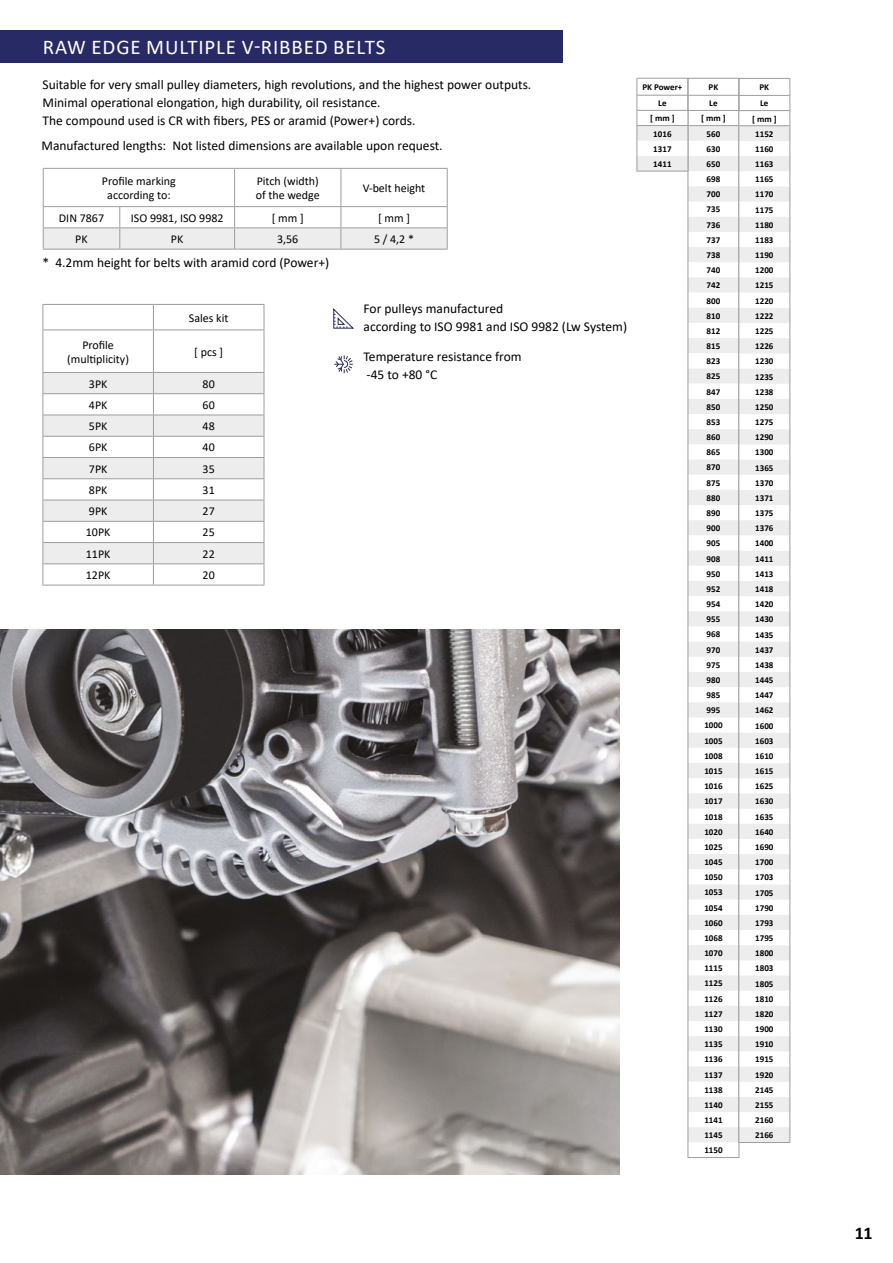
<style>
.page{position:relative;width:893px;height:1263px;background:#fff}
.page>*{position:absolute;margin:0;border:0;box-sizing:border-box;transform-origin:0 0}
.t1{font:21px "Calibri";letter-spacing:.04em;color:#fff}
.t2{font:700 18px "Calibri";color:#000}
.t3{font:13.5px/18px "Calibri";color:#000}
.t4{font:12px/14.4px "Calibri";color:#000;text-align:center}
.t5{font:700 9px/15.1px "Calibri";color:#000;text-align:center}
</style>
<div class="page">
<div style="left:0;top:30px;width:562px;height:33px;background:#282a66"></div>
<svg style="left:333px;top:308px;width:21px;height:21px"></svg>
<svg style="left:334px;top:355px;width:19px;height:18px"></svg>
<hr style="left:43px;top:168px;width:77px;height:1px;background:#9d9d9c">
<hr style="left:43px;top:169px;width:1px;height:37px;background:#9d9d9c">
<hr style="left:120px;top:168px;width:115px;height:1px;background:#9d9d9c">
<hr style="left:235px;top:168px;width:106px;height:1px;background:#9d9d9c">
<hr style="left:234px;top:169px;width:1px;height:37px;background:#9d9d9c">
<hr style="left:341px;top:168px;width:107px;height:1px;background:#9d9d9c">
<hr style="left:341px;top:169px;width:1px;height:37px;background:#9d9d9c">
<hr style="left:447px;top:169px;width:1px;height:37px;background:#9d9d9c">
<hr style="left:43px;top:206px;width:77px;height:1px;background:#9d9d9c">
<hr style="left:120px;top:206px;width:115px;height:1px;background:#9d9d9c">
<hr style="left:235px;top:206px;width:106px;height:1px;background:#9d9d9c">
<hr style="left:341px;top:206px;width:107px;height:1px;background:#9d9d9c">
<svg style="left:43px;top:207px;width:405px;height:42px"></svg>
<hr style="left:43px;top:249px;width:77px;height:1px;background:#9d9d9c">
<hr style="left:120px;top:249px;width:115px;height:1px;background:#9d9d9c">
<hr style="left:235px;top:249px;width:106px;height:1px;background:#9d9d9c">
<hr style="left:341px;top:249px;width:107px;height:1px;background:#9d9d9c">
<svg style="left:689px;top:126px;width:49px;height:1016px;fill:#f3f3f3"></svg>
<hr style="left:688px;top:78px;width:51px;height:1px;background:#9d9d9c">
<hr style="left:688px;top:95px;width:51px;height:1px;background:#9d9d9c">
<hr style="left:688px;top:110px;width:51px;height:1px;background:#9d9d9c">
<hr style="left:688px;top:125px;width:51px;height:1px;background:#9d9d9c">
<hr style="left:688px;top:1157px;width:51px;height:1px;background:#9d9d9c">
<hr style="left:43px;top:304px;width:110px;height:1px;background:#9d9d9c">
<svg style="left:43px;top:305px;width:1px;height:25px"></svg>
<hr style="left:153px;top:304px;width:111px;height:1px;background:#9d9d9c">
<svg style="left:153px;top:305px;width:1px;height:25px"></svg>
<svg style="left:264px;top:305px;width:1px;height:25px"></svg>
<hr style="left:43px;top:330px;width:110px;height:1px;background:#9d9d9c">
<hr style="left:43px;top:330px;width:1px;height:42px;background:#9d9d9c">
<hr style="left:153px;top:330px;width:111px;height:1px;background:#9d9d9c">
<hr style="left:153px;top:330px;width:1px;height:42px;background:#9d9d9c">
<hr style="left:264px;top:330px;width:1px;height:42px;background:#9d9d9c">
<svg style="left:43px;top:372px;width:222px;height:213px"></svg>
<hr style="left:43px;top:393px;width:110px;height:1px;background:#9d9d9c">
<hr style="left:153px;top:393px;width:111px;height:1px;background:#9d9d9c">
<hr style="left:43px;top:415px;width:110px;height:1px;background:#9d9d9c">
<hr style="left:153px;top:415px;width:111px;height:1px;background:#9d9d9c">
<hr style="left:43px;top:436px;width:110px;height:1px;background:#9d9d9c">
<hr style="left:153px;top:436px;width:111px;height:1px;background:#9d9d9c">
<hr style="left:43px;top:457px;width:110px;height:1px;background:#9d9d9c">
<hr style="left:153px;top:457px;width:111px;height:1px;background:#9d9d9c">
<hr style="left:43px;top:478px;width:110px;height:1px;background:#9d9d9c">
<hr style="left:153px;top:478px;width:111px;height:1px;background:#9d9d9c">
<hr style="left:43px;top:500px;width:110px;height:1px;background:#9d9d9c">
<hr style="left:153px;top:500px;width:111px;height:1px;background:#9d9d9c">
<hr style="left:43px;top:521px;width:110px;height:1px;background:#9d9d9c">
<hr style="left:153px;top:521px;width:111px;height:1px;background:#9d9d9c">
<hr style="left:43px;top:542px;width:110px;height:1px;background:#9d9d9c">
<hr style="left:153px;top:542px;width:111px;height:1px;background:#9d9d9c">
<hr style="left:43px;top:563px;width:110px;height:1px;background:#9d9d9c">
<hr style="left:153px;top:563px;width:111px;height:1px;background:#9d9d9c">
<hr style="left:43px;top:585px;width:110px;height:1px;background:#9d9d9c">
<hr style="left:153px;top:585px;width:111px;height:1px;background:#9d9d9c">
<svg style="left:740px;top:126px;width:49px;height:1016px;fill:#f3f3f3"></svg>
<hr style="left:738px;top:78px;width:52px;height:1px;background:#9d9d9c">
<hr style="left:738px;top:95px;width:52px;height:1px;background:#9d9d9c">
<hr style="left:738px;top:110px;width:52px;height:1px;background:#9d9d9c">
<svg style="left:738px;top:79px;width:2px;height:1078px;background:#c1c1c0"></svg>
<svg style="left:789px;top:79px;width:2px;height:1063px;background:#cbcbcb"></svg>
<hr style="left:738px;top:1142px;width:52px;height:1px;background:#9d9d9c">
<hr style="left:738px;top:125px;width:52px;height:1px;background:#9d9d9c">
<hr style="left:637px;top:78px;width:51px;height:1px;background:#9d9d9c">
<svg style="left:636px;top:79px;width:53px;height:1078px"></svg>
<hr style="left:636px;top:171px;width:52px;height:1px;background:#9d9d9c">
<img style="left:0;top:629px;width:620px;height:546px">
<h1 class="t1" style="left:43px;top:33px;width:344px">RAW EDGE MULTIPLE V-RIBBED BELTS</h1>
<h3 class="t3" style="left:43px;top:75px;width:490px">Suitable for very small pulley diameters, high revolutions, and the highest power outputs.<br>Minimal operational elongation, high durability, oil resistance.<br>The compound used is CR with fibers, PES or aramid (Power+) cords.</h3>
<h3 class="t3" style="left:41px;top:136px;width:403px">Manufactured lengths: Not listed dimensions are available upon request.</h3>
<h3 class="t4" style="left:102px;top:173px;width:75px">Profile marking according to:</h3>
<h3 class="t4" style="left:256px;top:173px;width:65px;text-align:left">Pitch (width) of the wedge</h3>
<h3 class="t4" style="left:363px;top:180px;width:64px">V-belt height</h3>
<h3 class="t4" style="left:59px;top:210px;width:47px">DIN 7867</h3>
<h3 class="t4" style="left:131px;top:210px;width:94px">ISO 9981, ISO 9982</h3>
<h3 class="t4" style="left:272px;top:210px;width:33px">[ mm ]</h3>
<h3 class="t4" style="left:378px;top:210px;width:33px">[ mm ]</h3>
<h3 class="t4" style="left:75px;top:232px;width:14px">PK</h3>
<h3 class="t4" style="left:171px;top:232px;width:14px">PK</h3>
<h3 class="t4" style="left:277px;top:232px;width:23px">3,56</h3>
<h3 class="t4" style="left:374px;top:232px;width:41px">5 / 4,2 *</h3>
<h3 class="t3" style="left:43px;top:254px;width:288px">* 4.2mm height for belts with aramid cord (Power+)</h3>
<h3 class="t4" style="left:189px;top:310px;width:41px">Sales kit</h3>
<h3 class="t4" style="left:67px;top:337px;width:63px">Profile (multiplicity)</h3>
<h3 class="t4" style="left:194px;top:344px;width:30px">[ pcs ]</h3>
<h3 class="t4" style="left:89px;top:376px;width:20px">3PK</h3>
<h3 class="t4" style="left:203px;top:376px;width:14px">80</h3>
<h3 class="t4" style="left:89px;top:397px;width:20px">4PK</h3>
<h3 class="t4" style="left:203px;top:397px;width:14px">60</h3>
<h3 class="t4" style="left:89px;top:419px;width:20px">5PK</h3>
<h3 class="t4" style="left:203px;top:419px;width:14px">48</h3>
<h3 class="t4" style="left:89px;top:440px;width:20px">6PK</h3>
<h3 class="t4" style="left:203px;top:440px;width:14px">40</h3>
<h3 class="t4" style="left:89px;top:461px;width:20px">7PK</h3>
<h3 class="t4" style="left:203px;top:461px;width:14px">35</h3>
<h3 class="t4" style="left:89px;top:482px;width:20px">8PK</h3>
<h3 class="t4" style="left:203px;top:482px;width:14px">31</h3>
<h3 class="t4" style="left:89px;top:504px;width:20px">9PK</h3>
<h3 class="t4" style="left:203px;top:504px;width:14px">27</h3>
<h3 class="t4" style="left:86px;top:525px;width:26px">10PK</h3>
<h3 class="t4" style="left:203px;top:525px;width:14px">25</h3>
<h3 class="t4" style="left:86px;top:546px;width:26px">11PK</h3>
<h3 class="t4" style="left:203px;top:546px;width:14px">22</h3>
<h3 class="t4" style="left:86px;top:567px;width:26px">12PK</h3>
<h3 class="t4" style="left:203px;top:567px;width:14px">20</h3>
<h3 class="t3" style="left:364px;top:299px;width:265px">For pulleys manufactured<br>according to ISO 9981 and ISO 9982 (Lw System)</h3>
<h3 class="t3" style="left:364px;top:347px;width:160px">Temperature resistance from -45 to +80 °C</h3>
<p class="t5" style="left:642px;top:79px;width:42px;line-height:16px">PK Power+<br>Le</p>
<p class="t5" style="left:650px;top:111px;width:26px">[ mm ]<br>1016<br>1317<br>1411</p>
<p class="t5" style="left:709px;top:79px;width:11px;line-height:16px;text-align:left">PK<br>Le</p>
<p class="t5" style="left:701px;top:111px;width:26px">[ mm ]<br>560<br>630<br>650<br>698<br>700<br>735<br>736<br>737<br>738<br>740<br>742<br>800<br>810<br>812<br>815<br>823<br>825<br>847<br>850<br>853<br>860<br>865<br>870<br>875<br>880<br>890<br>900<br>905<br>908<br>950<br>952<br>954<br>955<br>968<br>970<br>975<br>980<br>985<br>995<br>1000<br>1005<br>1008<br>1015<br>1016<br>1017<br>1018<br>1020<br>1025<br>1045<br>1050<br>1053<br>1054<br>1060<br>1068<br>1070<br>1115<br>1125<br>1126<br>1127<br>1130<br>1135<br>1136<br>1137<br>1138<br>1140<br>1141<br>1145<br>1150</p>
<p class="t5" style="left:759px;top:79px;width:11px;line-height:16px;text-align:left">PK<br>Le</p>
<p class="t5" style="left:752px;top:111px;width:26px">[ mm ]<br>1152<br>1160<br>1163<br>1165<br>1170<br>1175<br>1180<br>1183<br>1190<br>1200<br>1215<br>1220<br>1222<br>1225<br>1226<br>1230<br>1235<br>1238<br>1250<br>1275<br>1290<br>1300<br>1365<br>1370<br>1371<br>1375<br>1376<br>1400<br>1411<br>1413<br>1418<br>1420<br>1430<br>1435<br>1437<br>1438<br>1445<br>1447<br>1462<br>1600<br>1603<br>1610<br>1615<br>1625<br>1630<br>1635<br>1640<br>1690<br>1700<br>1703<br>1705<br>1790<br>1793<br>1795<br>1800<br>1803<br>1805<br>1810<br>1820<br>1900<br>1910<br>1915<br>1920<br>2145<br>2155<br>2160<br>2166</p>
<h2 class="t2" style="left:855px;top:1220px;width:19px">11</h2>
</div>
